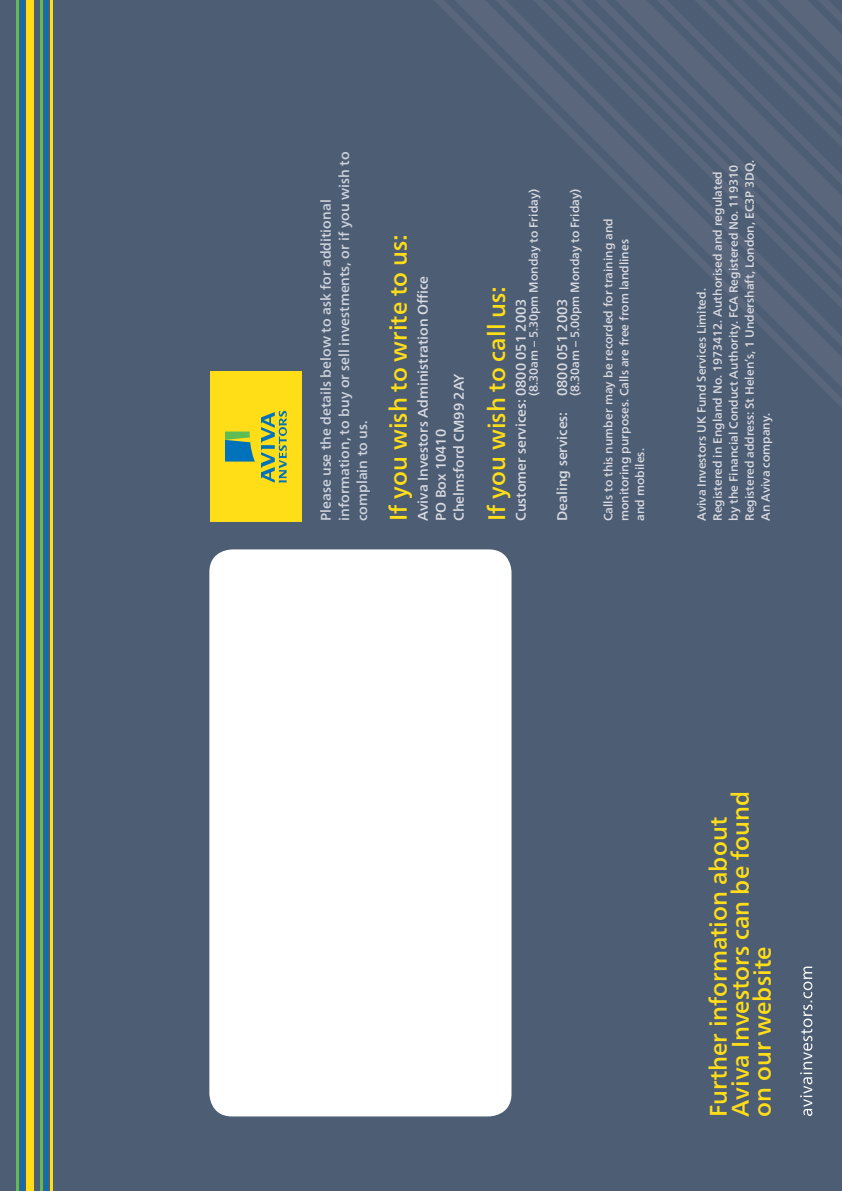
<style>
.page{position:relative;width:842px;height:1191px;background:#4c5d74}
.page>*{position:absolute;margin:0;border:0;box-sizing:border-box;transform-origin:0 0}
.t1{font:500 24px/22px "Frutiger Neue LTW1 G";color:#ffdd17}
.t2{font:500 14px/18px "Frutiger Neue LTW1 G";color:#dadbe1}
.t3{font:500 12px/16px "Frutiger Neue LTW1 G";color:#dadbe1}
</style>
<div class="page">
<svg style="left:435px;top:0;width:407px;height:408px"></svg>
<hr style="left:16px;top:0;width:3px;height:1191px;background:#5ebc55">
<div style="left:26px;top:0;width:8px;height:1191px;background:#ffdd17"></div>
<hr style="left:21px;top:0;width:3px;height:1191px;background:#0072bc">
<hr style="left:41px;top:0;width:2px;height:1191px;background:#5ebc55">
<hr style="left:45px;top:0;width:2px;height:1191px;background:#0072bc">
<hr style="left:50px;top:0;width:3px;height:1191px;background:#ffdd17">
<div style="left:210px;top:372px;width:92px;height:150px;background:#ffdd17"></div>
<svg style="left:261px;top:411px;width:26px;height:72px"></svg>
<svg style="left:225px;top:431px;width:30px;height:30px"></svg>
<svg style="left:800px;top:966px;width:12px;height:150px"></svg>
<div style="left:209px;top:549px;width:302px;height:567px;background:#fff;border-radius:23px"></div>
<p class="t2" style="left:316px;top:521px;width:371px;rotate:-90deg">Please use the details below to ask for additional information, to buy or sell investments, or if you wish to complain to us.</p>
<p class="t3" style="left:525px;top:396px;width:209px;rotate:-90deg">(8.30am – 5.30pm Monday to Friday)</p>
<h1 class="t1" style="left:386px;top:521px;width:288px;rotate:-90deg">If you wish to write to us:</h1>
<p class="t2" style="left:413px;top:521px;width:246px;rotate:-90deg">Aviva Investors Administration Office<br>PO Box 10410<br>Chelmsford CM99 2AY</p>
<h1 class="t1" style="left:484px;top:521px;width:236px;rotate:-90deg">If you wish to call us:</h1>
<p class="t2" style="left:511px;top:521px;width:224px;rotate:-90deg">Customer services: 0800 051 2003</p>
<p class="t3" style="left:566px;top:396px;width:209px;rotate:-90deg">(8.30am – 5.00pm Monday to Friday)</p>
<p class="t2" style="left:552px;top:521px;width:224px;rotate:-90deg">Dealing services: 0800 051 2003</p>
<p class="t3" style="left:599px;top:521px;width:304px;rotate:-90deg">Calls to this number may be recorded for training and monitoring purposes. Calls are free from landlines and mobiles.</p>
<p class="t3" style="left:692px;top:521px;width:362px;rotate:-90deg">Aviva Investors UK Fund Services Limited.<br>Registered in England No. 1973412. Authorised and regulated by the Financial Conduct Authority. FCA Registered No. 119310<br>Registered address: St Helen’s, 1 U ndershaft, London, EC3P 3DQ.<br>An Aviva company.</p>
<h1 class="t1" style="left:705px;top:1116px;width:327px;rotate:-90deg">Further information about<br>Aviva Investors can be found on our website</h1>
</div>
